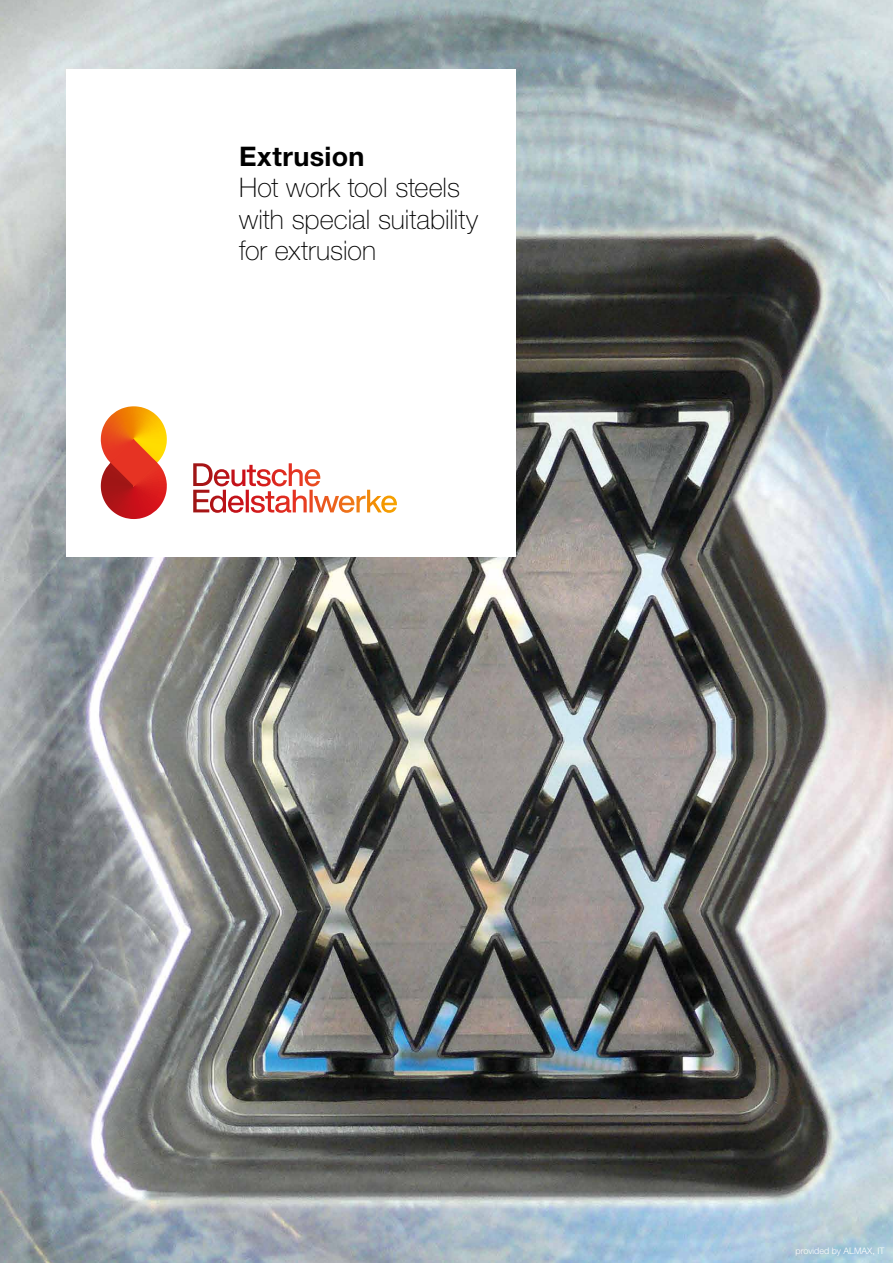
<style>
.page{position:relative;width:893px;height:1263px;background:#fff}
.page>*{position:absolute;margin:0;border:0;box-sizing:border-box;transform-origin:0 0}
.t1{font:100 27px/31.5px "Helvetica Neue";color:#000}
.t2{font:700 27px "Helvetica Neue";letter-spacing:.01em;color:#000}
.t3{font:300 9px "Helvetica Neue";color:#fff}
</style>
<div class="page">
<img style="left:0;top:0;width:893px;height:1263px">
<div style="left:66px;top:69px;width:450px;height:487px;background:#fff"></div>
<svg style="left:101px;top:406px;width:66px;height:95px;background:#e36b32"></svg>
<svg style="left:193px;top:463px;width:204px;height:50px"></svg>
<p class="t2" style="left:239px;top:139px;width:127px">Extrusion</p>
<p class="t1" style="left:239px;top:172px;width:241px">Hot work tool steels with special suitability for extrusion</p>
<p class="t3" style="left:796px;top:1246px;width:90px">provided by ALMAX, IT</p>
</div>
